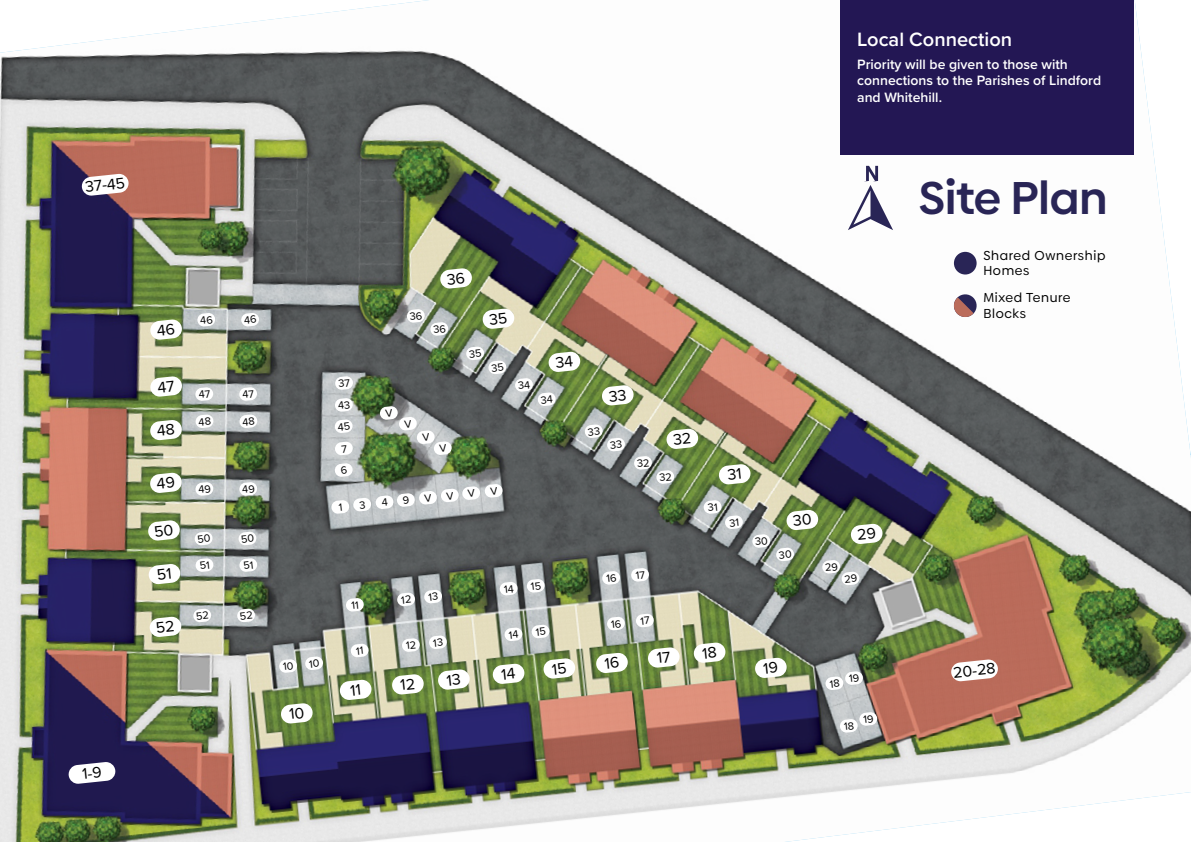
<style>
.page{position:relative;width:1191px;height:842px;background:#fff}
.page>*{position:absolute;margin:0;border:0;box-sizing:border-box;transform-origin:0 0}
.t1{font:600 46px "Biennale";color:#292556}
.t2{font:600 20px "Proxima Nova";color:#fff}
.t3{font:15.8px "Proxima Nova";color:#000}
.t4{font:600 14px/16.8px "Proxima Nova";color:#fff}
.t5{font:13px/15.6px "Biennale";letter-spacing:.05em;color:#000}
.t6{font:11px "Proxima Nova";color:#000}
</style>
<div class="page">
<img style="left:0;top:0;width:1191px;height:842px">
<svg style="left:950px;top:659px;width:48px;height:23px"></svg>
<svg style="left:81px;top:173px;width:48px;height:23px"></svg>
<svg style="left:839px;top:712px;width:38px;height:21px"></svg>
<div style="left:954px;top:252px;width:22px;height:22px;background:#292556;border-radius:50%"></div>
<svg style="left:952px;top:293px;width:25px;height:25px"></svg>
<svg style="left:848px;top:166px;width:45px;height:64px"></svg>
<div style="left:840px;top:0;width:294px;height:154px;background:#231754"></div>
<svg style="left:339px;top:679px;width:33px;height:21px"></svg>
<svg style="left:280px;top:703px;width:33px;height:21px"></svg>
<svg style="left:391px;top:674px;width:33px;height:21px"></svg>
<svg style="left:437px;top:669px;width:33px;height:21px"></svg>
<svg style="left:492px;top:663px;width:33px;height:21px"></svg>
<svg style="left:543px;top:658px;width:32px;height:21px"></svg>
<svg style="left:595px;top:652px;width:33px;height:21px"></svg>
<svg style="left:647px;top:647px;width:33px;height:21px"></svg>
<svg style="left:693px;top:642px;width:33px;height:21px"></svg>
<svg style="left:754px;top:657px;width:33px;height:21px"></svg>
<svg style="left:68px;top:761px;width:48px;height:23px"></svg>
<svg style="left:850px;top:523px;width:33px;height:21px"></svg>
<svg style="left:786px;top:509px;width:32px;height:21px"></svg>
<svg style="left:718px;top:464px;width:33px;height:21px"></svg>
<svg style="left:666px;top:428px;width:32px;height:21px"></svg>
<svg style="left:601px;top:385px;width:33px;height:21px"></svg>
<svg style="left:548px;top:351px;width:32px;height:21px"></svg>
<svg style="left:482px;top:308px;width:33px;height:21px"></svg>
<svg style="left:440px;top:268px;width:32px;height:21px"></svg>
<svg style="left:150px;top:319px;width:32px;height:21px"></svg>
<svg style="left:150px;top:376px;width:32px;height:21px"></svg>
<svg style="left:150px;top:419px;width:32px;height:22px"></svg>
<svg style="left:150px;top:472px;width:32px;height:21px"></svg>
<svg style="left:148px;top:520px;width:32px;height:21px"></svg>
<svg style="left:148px;top:563px;width:33px;height:22px"></svg>
<svg style="left:149px;top:616px;width:33px;height:21px"></svg>
<svg style="left:279px;top:659px;width:18px;height:14px"></svg>
<svg style="left:305px;top:656px;width:18px;height:14px"></svg>
<svg style="left:350px;top:643px;width:19px;height:14px"></svg>
<svg style="left:346px;top:598px;width:18px;height:14px"></svg>
<svg style="left:402px;top:638px;width:18px;height:14px"></svg>
<svg style="left:397px;top:592px;width:18px;height:14px"></svg>
<svg style="left:429px;top:635px;width:18px;height:14px"></svg>
<svg style="left:424px;top:589px;width:18px;height:15px"></svg>
<svg style="left:504px;top:627px;width:18px;height:14px"></svg>
<svg style="left:499px;top:582px;width:19px;height:14px"></svg>
<svg style="left:531px;top:624px;width:19px;height:14px"></svg>
<svg style="left:526px;top:579px;width:19px;height:14px"></svg>
<svg style="left:607px;top:616px;width:18px;height:15px"></svg>
<svg style="left:602px;top:571px;width:18px;height:14px"></svg>
<svg style="left:635px;top:613px;width:19px;height:15px"></svg>
<svg style="left:631px;top:568px;width:18px;height:14px"></svg>
<svg style="left:825px;top:671px;width:38px;height:19px"></svg>
<svg style="left:822px;top:560px;width:37px;height:25px"></svg>
<svg style="left:776px;top:547px;width:18px;height:14px"></svg>
<svg style="left:752px;top:534px;width:18px;height:14px"></svg>
<svg style="left:703px;top:500px;width:40px;height:29px"></svg>
<svg style="left:634px;top:456px;width:40px;height:28px"></svg>
<svg style="left:584px;top:424px;width:41px;height:28px"></svg>
<svg style="left:515px;top:378px;width:41px;height:28px"></svg>
<svg style="left:466px;top:346px;width:40px;height:28px"></svg>
<svg style="left:406px;top:309px;width:42px;height:27px"></svg>
<svg style="left:197px;top:313px;width:18px;height:14px"></svg>
<svg style="left:241px;top:313px;width:18px;height:14px"></svg>
<svg style="left:195px;top:387px;width:18px;height:14px"></svg>
<svg style="left:239px;top:387px;width:18px;height:14px"></svg>
<svg style="left:195px;top:414px;width:19px;height:14px"></svg>
<svg style="left:239px;top:414px;width:19px;height:14px"></svg>
<svg style="left:195px;top:482px;width:19px;height:14px"></svg>
<svg style="left:239px;top:482px;width:18px;height:14px"></svg>
<svg style="left:194px;top:531px;width:19px;height:15px"></svg>
<svg style="left:238px;top:531px;width:19px;height:14px"></svg>
<svg style="left:195px;top:558px;width:19px;height:14px"></svg>
<svg style="left:239px;top:558px;width:18px;height:14px"></svg>
<svg style="left:193px;top:608px;width:18px;height:14px"></svg>
<svg style="left:237px;top:608px;width:18px;height:14px"></svg>
<svg style="left:331px;top:484px;width:172px;height:30px"></svg>
<svg style="left:379px;top:406px;width:73px;height:49px"></svg>
<svg style="left:335px;top:376px;width:18px;height:14px"></svg>
<svg style="left:335px;top:398px;width:18px;height:14px"></svg>
<svg style="left:334px;top:419px;width:19px;height:14px"></svg>
<svg style="left:335px;top:441px;width:18px;height:14px"></svg>
<svg style="left:334px;top:463px;width:19px;height:14px"></svg>
<p class="t3" style="left:84px;top:175px;width:42px;rotate:-6deg">37-45</p>
<h2 class="t2" style="left:857px;top:25px;width:156px">Local Connection</h2>
<p class="t4" style="left:857px;top:55px;width:245px">Priority will be given to those with connections to the Parishes of Lindford and Whitehill.</p>
<h1 class="t1" style="left:918px;top:169px;width:190px">Site Plan</h1>
<p class="t5" style="left:983px;top:247px;width:123px">Shared Ownership<br>Homes</p>
<p class="t5" style="left:983px;top:290px;width:89px">Mixed Tenure<br>Blocks</p>
<p class="t6" style="left:843px;top:716px;width:32px;rotate:-6deg">18 19</p>
<p class="t3" style="left:952px;top:661px;width:44px;rotate:-6deg">20-28</p>
</div>
